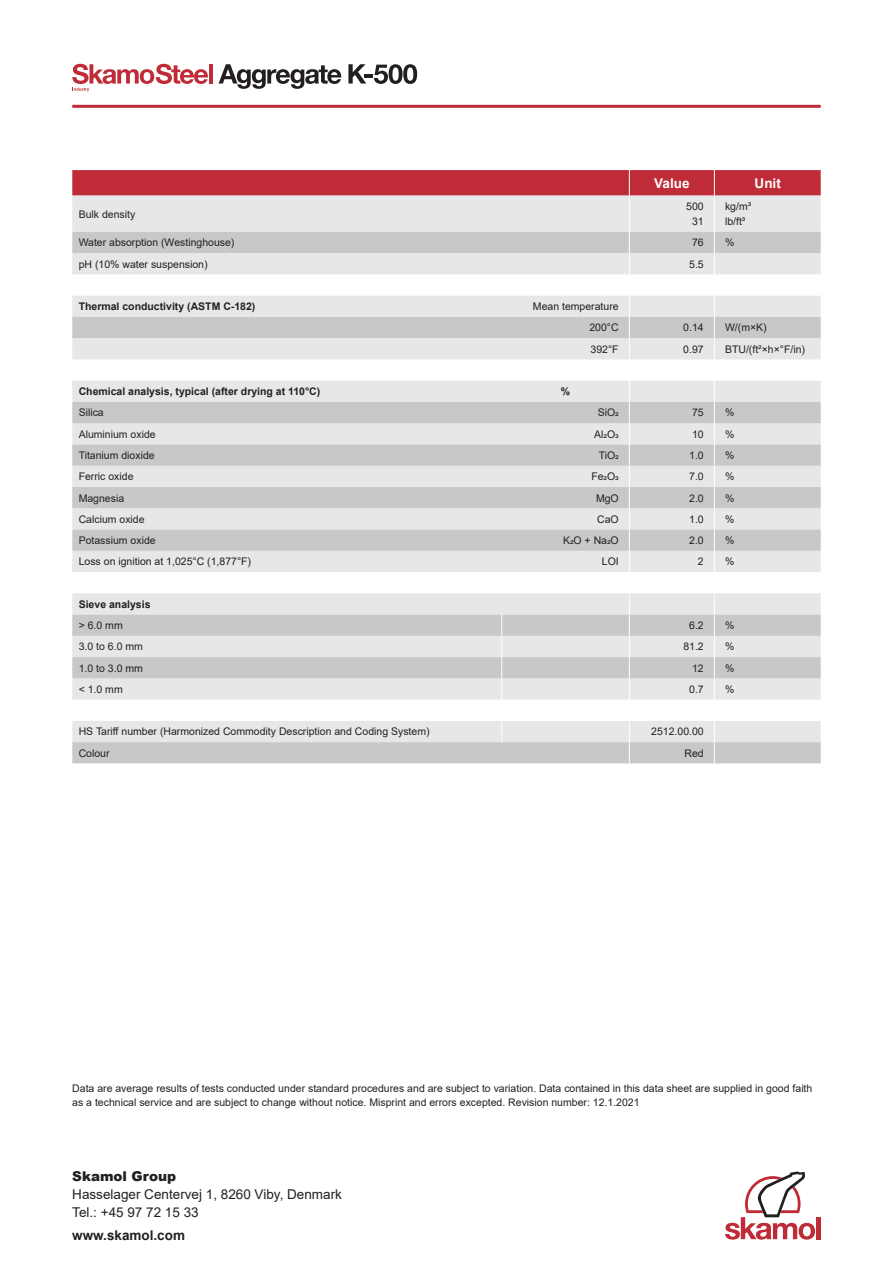
<style>
.page{position:relative;width:893px;height:1263px;background:#fff}
.page>*{position:absolute;margin:0;border:0;box-sizing:border-box;transform-origin:0 0}
.t1{font:13.5px/18px "Arial";color:#231f20}
.t2{font:700 13.5px "Arial";color:#231f20}
.t3{font:900 13.5px "Arial";color:#231f20}
.t4{font:700 13.5px "Arial";color:#fff}
.t5{font:10.5px/15px "Arial";color:#231f20}
.t6{font:700 10.5px "Arial";color:#231f20}
</style>
<div class="page">
<hr style="left:209px;top:64px;width:4px;height:20px;background:#bf2b37">
<svg style="left:219px;top:64px;width:122px;height:25px"></svg>
<svg style="left:348px;top:64px;width:69px;height:20px"></svg>
<svg style="left:72px;top:64px;width:136px;height:27px"></svg>
<svg style="left:72px;top:170px;width:749px;height:26px;background:#c0313c"></svg>
<hr style="left:72px;top:105px;width:749px;height:3px;background:#bf2b37">
<div style="left:816px;top:1217px;width:5px;height:22px;background:#bf2b37"></div>
<svg style="left:725px;top:1171px;width:90px;height:68px"></svg>
<div style="left:72px;top:196px;width:749px;height:36px;background:#e6e7e9"></div>
<svg style="left:72px;top:232px;width:749px;height:531px;fill:#e6e7e9"></svg>
<hr style="left:629px;top:196px;width:1px;height:36px;background:#fff">
<hr style="left:714px;top:196px;width:1px;height:36px;background:#fff">
<svg style="left:501px;top:615px;width:1px;height:85px"></svg>
<svg style="left:501px;top:721px;width:1px;height:21px"></svg>
<svg style="left:629px;top:232px;width:1px;height:531px"></svg>
<svg style="left:714px;top:232px;width:1px;height:531px"></svg>
<p class="t4" style="left:654px;top:173px;width:37px">Value</p>
<p class="t4" style="left:755px;top:173px;width:28px">Unit</p>
<p class="t5" style="left:79px;top:206px;width:58px">Bulk density</p>
<p class="t5" style="left:686px;top:199px;width:19px;text-align:center">500<br>31</p>
<p class="t5" style="left:725px;top:199px;width:28px">kg/m³ lb/ft³</p>
<p class="t5" style="left:79px;top:235px;width:157px">Water absorption (Westinghouse)</p>
<p class="t5" style="left:692px;top:235px;width:13px">76</p>
<p class="t5" style="left:725px;top:235px;width:11px">%</p>
<p class="t5" style="left:79px;top:256px;width:130px">pH (10% water suspension)</p>
<p class="t5" style="left:689px;top:256px;width:16px">5.5</p>
<p class="t6" style="left:79px;top:299px;width:178px">Thermal conductivity (ASTM C-182)</p>
<p class="t5" style="left:533px;top:296px;width:87px;line-height:21.3px;text-align:right">Mean temperature<br>200°C</p>
<p class="t5" style="left:683px;top:320px;width:22px">0.14</p>
<p class="t5" style="left:725px;top:320px;width:43px">W/(m×K)</p>
<p class="t5" style="left:591px;top:341px;width:30px">392°F</p>
<p class="t5" style="left:683px;top:341px;width:22px">0.97</p>
<p class="t5" style="left:725px;top:341px;width:82px">BTU/(ft²×h×°F/in)</p>
<p class="t6" style="left:79px;top:384px;width:243px">Chemical analysis, typical (after drying at 110°C)</p>
<p class="t6" style="left:561px;top:384px;width:11px">%</p>
<p class="t5" style="left:79px;top:405px;width:27px">Silica</p>
<p class="t5" style="left:598px;top:405px;width:22px">SiO2</p>
<p class="t5" style="left:692px;top:405px;width:13px">75</p>
<p class="t5" style="left:725px;top:405px;width:11px">%</p>
<p class="t5" style="left:79px;top:426px;width:79px">Aluminium oxide</p>
<p class="t5" style="left:594px;top:426px;width:26px">Al2O3</p>
<p class="t5" style="left:692px;top:426px;width:13px">10</p>
<p class="t5" style="left:725px;top:426px;width:11px">%</p>
<p class="t5" style="left:79px;top:448px;width:78px">Titanium dioxide</p>
<p class="t5" style="left:599px;top:448px;width:22px">TiO2</p>
<p class="t5" style="left:689px;top:448px;width:16px">1.0</p>
<p class="t5" style="left:725px;top:448px;width:11px">%</p>
<p class="t5" style="left:79px;top:469px;width:56px">Ferric oxide</p>
<p class="t5" style="left:591px;top:469px;width:29px">Fe2O3</p>
<p class="t5" style="left:689px;top:469px;width:16px">7.0</p>
<p class="t5" style="left:725px;top:469px;width:11px">%</p>
<p class="t5" style="left:79px;top:490px;width:47px">Magnesia</p>
<p class="t5" style="left:596px;top:490px;width:24px">MgO</p>
<p class="t5" style="left:689px;top:490px;width:16px">2.0</p>
<p class="t5" style="left:725px;top:490px;width:11px">%</p>
<p class="t5" style="left:79px;top:511px;width:67px">Calcium oxide</p>
<p class="t5" style="left:597px;top:511px;width:23px">CaO</p>
<p class="t5" style="left:689px;top:511px;width:16px">1.0</p>
<p class="t5" style="left:725px;top:511px;width:11px">%</p>
<p class="t5" style="left:79px;top:533px;width:79px">Potassium oxide</p>
<p class="t5" style="left:563px;top:533px;width:57px">K2O + Na2O</p>
<p class="t5" style="left:689px;top:533px;width:16px">2.0</p>
<p class="t5" style="left:725px;top:533px;width:11px">%</p>
<p class="t5" style="left:79px;top:554px;width:174px">Loss on ignition at 1,025°C (1,877°F)</p>
<p class="t5" style="left:602px;top:554px;width:18px">LOI</p>
<p class="t5" style="left:698px;top:554px;width:7px">2</p>
<p class="t5" style="left:725px;top:554px;width:11px">%</p>
<p class="t6" style="left:79px;top:597px;width:73px">Sieve analysis</p>
<p class="t5" style="left:79px;top:618px;width:46px">&gt; 6.0 mm</p>
<p class="t5" style="left:689px;top:618px;width:16px">6.2</p>
<p class="t5" style="left:725px;top:618px;width:11px">%</p>
<p class="t5" style="left:79px;top:639px;width:66px">3.0 to 6.0 mm</p>
<p class="t5" style="left:683px;top:639px;width:22px">81.2</p>
<p class="t5" style="left:725px;top:639px;width:11px">%</p>
<p class="t5" style="left:79px;top:660px;width:66px">1.0 to 3.0 mm</p>
<p class="t5" style="left:692px;top:660px;width:13px">12</p>
<p class="t5" style="left:725px;top:660px;width:11px">%</p>
<p class="t5" style="left:79px;top:682px;width:46px">&lt; 1.0 mm</p>
<p class="t5" style="left:689px;top:682px;width:16px">0.7</p>
<p class="t5" style="left:725px;top:682px;width:11px">%</p>
<p class="t5" style="left:79px;top:724px;width:352px">HS Tariff number (Harmonized Commodity Description and Coding System)</p>
<p class="t5" style="left:651px;top:724px;width:54px">2512.00.00</p>
<p class="t5" style="left:79px;top:745px;width:32px">Colour</p>
<p class="t5" style="left:685px;top:745px;width:21px">Red</p>
<p class="t5" style="left:72px;top:1081px;width:742px;line-height:13.5px">Data are average results of tests conducted under standard procedures and are subject to variation. Data contained in this data sheet are supplied in good faith as a technical service and are subject to change without notice. Misprint and errors excepted. Revision number: 12.1.2021</p>
<p class="t3" style="left:72px;top:1166px;width:105px">Skamol Group</p>
<p class="t1" style="left:72px;top:1185px;width:271px">Hasselager Centervej 1, 8260 Viby, Denmark<br>Tel.: +45 97 72 15 33</p>
<p class="t2" style="left:72px;top:1225px;width:114px">www.skamol.com</p>
</div>
